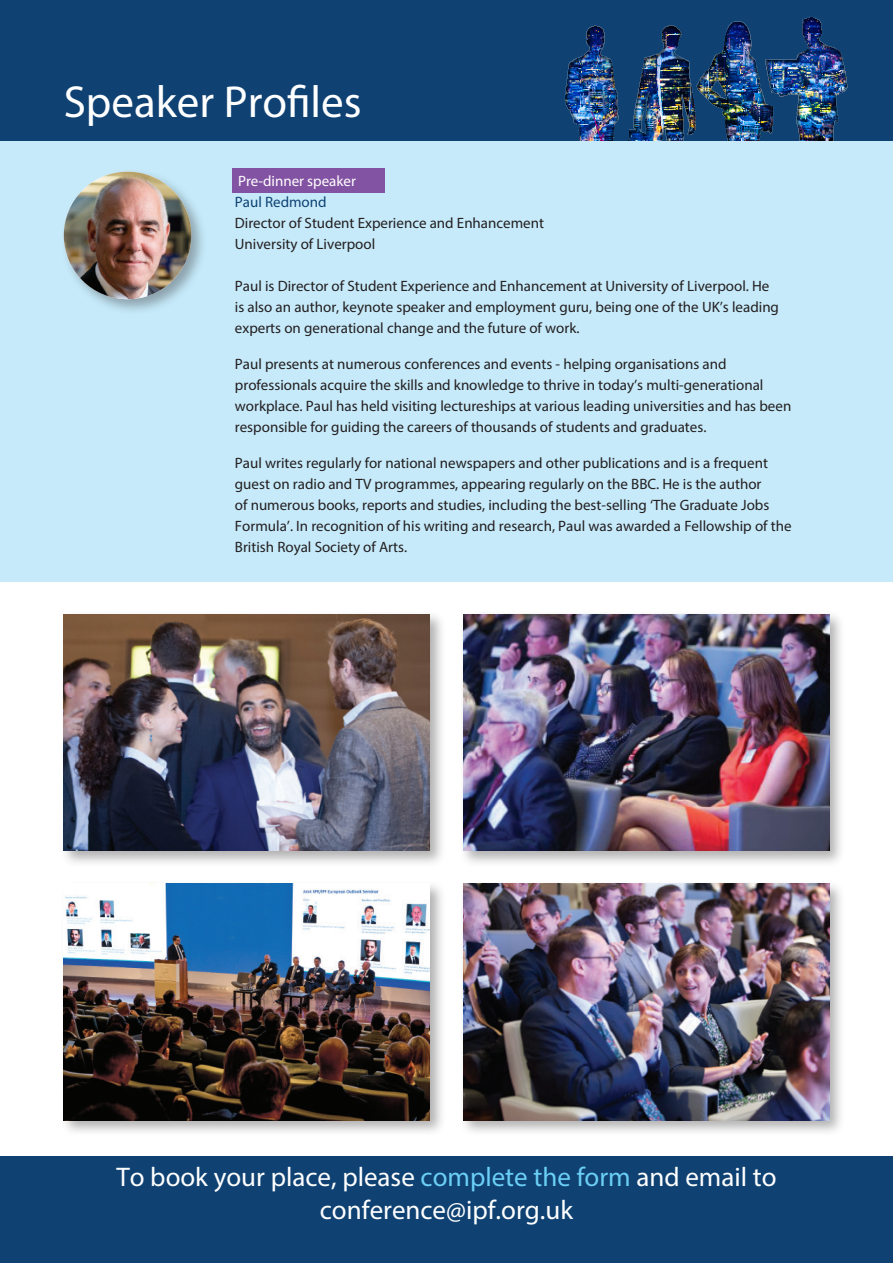
<style>
.page{position:relative;width:893px;height:1263px;background:#fff}
.page>*{position:absolute;margin:0;border:0;box-sizing:border-box;transform-origin:0 0}
.t1{font:45px "Myriad Pro";color:#fff}
.t2{font:27px/32.4px "Myriad Pro";color:#fff;text-align:center}
.t3{font:15px/21px "Myriad Pro";color:#231f20}
.t4{font:15px "Myriad Pro";color:#fff}
.t5{font:15px "Myriad Pro";color:#0f4273}
.s1{color:#6bcff6}
</style>
<div class="page">
<div style="left:60px;top:610px;width:386px;height:257px;background:#231f20;opacity:.35"></div>
<img style="left:64px;top:614px;width:366px;height:237px">
<div style="left:459px;top:610px;width:387px;height:257px;background:#231f20;opacity:.35"></div>
<img style="left:463px;top:614px;width:366px;height:237px">
<div style="left:60px;top:880px;width:386px;height:257px;background:#231f20;opacity:.35"></div>
<img style="left:64px;top:883px;width:366px;height:237px">
<div style="left:459px;top:880px;width:387px;height:257px;background:#231f20;opacity:.35"></div>
<img style="left:463px;top:883px;width:366px;height:237px">
<div style="left:0;top:140px;width:893px;height:441px;background:#c6eafa"></div>
<div style="left:0;top:0;width:893px;height:140px;background:#0f4273"></div>
<img style="left:565px;top:17px;width:283px;height:123px">
<div style="left:60px;top:168px;width:148px;height:148px;background:#231f20;opacity:.35"></div>
<img style="left:64px;top:172px;width:127px;height:127px;border-radius:64px">
<div style="left:0;top:1157px;width:893px;height:106px;background:#0f4273"></div>
<div style="left:232px;top:168px;width:153px;height:25px;background:#8253a2"></div>
<p class="t1" style="left:64px;top:74px;width:299px">Speaker Profiles</p>
<p class="t4" style="left:238px;top:171px;width:119px">Pre-dinner speaker</p>
<p class="t5" style="left:235px;top:192px;width:93px">Paul Redmond</p>
<p class="t3" style="left:235px;top:212px;width:311px">Director of Student Experience and Enhancement</p>
<p class="t3" style="left:235px;top:233px;width:142px">University of Liverpool</p>
<p class="t3" style="left:235px;top:275px;width:546px">Paul is Director of Student Experience and Enhancement at University of Liverpool. He is also an author, keynote speaker and employment guru, being one of the UK’s leading experts on generational change and the future of work.</p>
<p class="t3" style="left:235px;top:353px;width:558px">Paul presents at numerous conferences and events - helping organisations and professionals acquire the skills and knowledge to thrive in today’s multi-generational workplace. Paul has held visiting lectureships at various leading universities and has been responsible for guiding the careers of thousands of students and graduates.</p>
<p class="t3" style="left:235px;top:452px;width:558px">Paul writes regularly for national newspapers and other publications and is a frequent guest on radio and TV programmes, appearing regularly on the BBC. He is the author<br>of numerous books, reports and studies, including the best-selling ‘The Graduate Jobs Formula’. In recognition of his writing and research, Paul was awarded a Fellowship of the British Royal Society of Arts.</p>
<p class="t2" style="left:116px;top:1160px;width:662px">To book your place, please <span class="s1">complete the form</span> and email to conference@ipf.org.uk</p>
</div>
